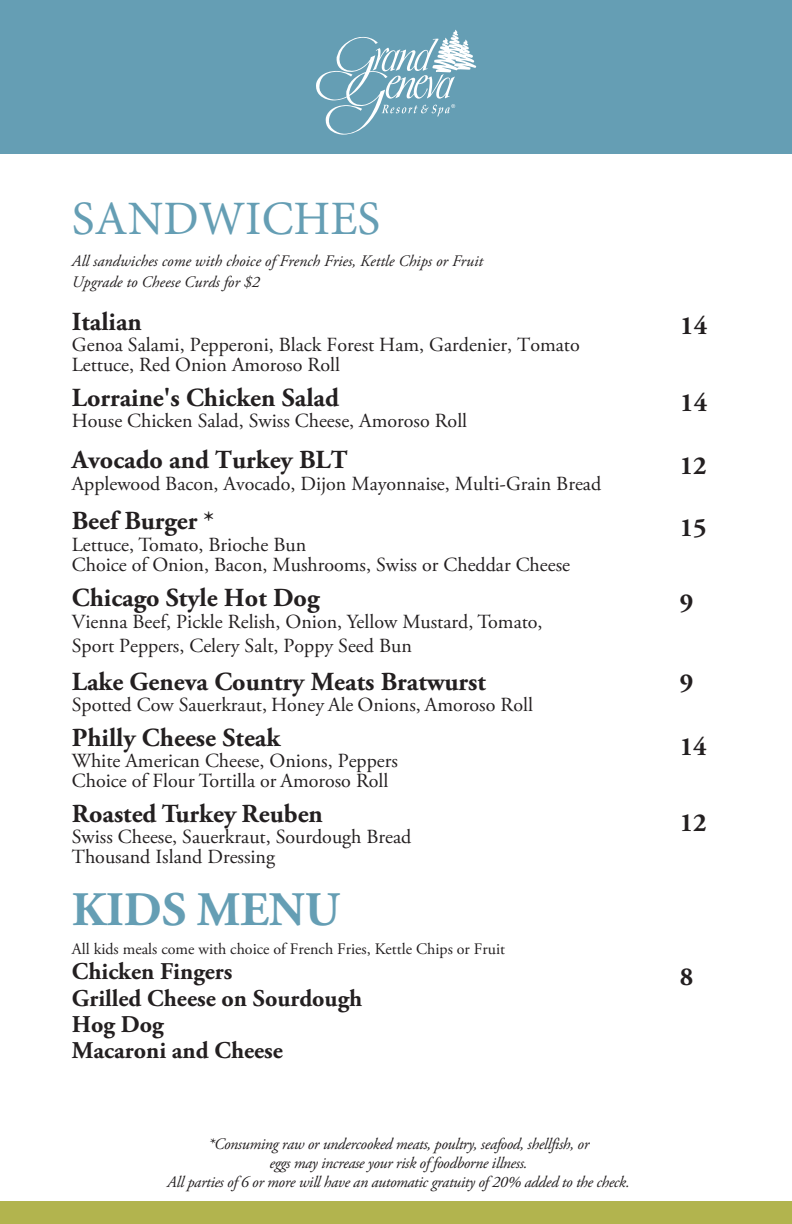
<style>
.page{position:relative;width:792px;height:1224px;background:#fff}
.page>*{position:absolute;margin:0;border:0;box-sizing:border-box;transform-origin:0 0}
.Item_Description{font:48px "Minion Pro";color:#659eb4}
.Item_Description-2{font:700 48px "Adobe Garamond Pro";color:#659eb4}
.Item_Description-3{font:700 26px "Adobe Garamond Pro";color:#231f20}
.Menu_Item{font:700 26px "Adobe Garamond Pro";color:#231f20}
.t1{font:700 26px "Adobe Garamond Pro";color:#221e1f}
.Item_Description-4{font:700 24px/26.2px "Adobe Garamond Pro";color:#231f20}
.Item_Description-5{font:20px/20px "Adobe Garamond Pro";color:#231f20}
.Item_Description-6{font:italic 16px/19.2px "Adobe Garamond Pro";letter-spacing:-.02em;color:#231f20;text-align:center}
.Item_Description-7{font:italic 16px/20.6px "Adobe Garamond Pro";color:#231f20}
.Item_Description-8{font:16px "Adobe Garamond Pro";color:#231f20}
</style>
<div class="page">
<div style="left:0;top:0;width:792px;height:153px;background:#659eb4"></div>
<div style="left:0;top:1201px;width:792px;height:23px;background:#b2b44e"></div>
<svg style="left:316px;top:30px;width:160px;height:105px"></svg>
<p class="Item_Description" style="left:72px;top:186px;width:310px">SANDWICHES</p>
<p class="Item_Description-7" style="left:72px;top:251px;width:413px">All sandwiches come with choice of French Fries, Kettle Chips or Fruit<br>Upgrade to Cheese Curds for $2</p>
<p class="Item_Description-3" style="left:72px;top:306px;width:72px">Italian</p>
<p class="Item_Description-5" style="left:72px;top:336px;width:509px">Genoa Salami, Pepperoni, Black Forest Ham, Gardenier, Tomato<br>Lettuce, Red Onion Amoroso Roll</p>
<p class="Item_Description-3" style="left:72px;top:382px;width:269px">Lorraine's Chicken Salad</p>
<p class="Item_Description-5" style="left:72px;top:412px;width:397px">House Chicken Salad, Swiss Cheese, Amoroso Roll</p>
<p class="Item_Description-3" style="left:72px;top:445px;width:277px">Avocado and Turkey BLT</p>
<p class="Item_Description-5" style="left:72px;top:474px;width:531px">Applewood Bacon, Avocado, Dijon Mayonnaise, Multi-Grain Bread</p>
<p class="Item_Description-3" style="left:72px;top:506px;width:144px">Beef Burger *</p>
<p class="Item_Description-5" style="left:72px;top:535px;width:500px">Lettuce, Tomato, Brioche Bun<br>Choice of Onion, Bacon, Mushrooms, Swiss or Cheddar Cheese</p>
<p class="Item_Description-3" style="left:72px;top:583px;width:249px">Chicago Style Hot Dog</p>
<p class="Item_Description-5" style="left:72px;top:610px;width:472px;line-height:23.8px">Vienna Beef, Pickle Relish, Onion, Yellow Mustard, Tomato,<br>Sport Peppers, Celery Salt, Poppy Seed Bun</p>
<p class="Item_Description-3" style="left:72px;top:667px;width:416px">Lake Geneva Country Meats Bratwurst</p>
<p class="Item_Description-5" style="left:72px;top:696px;width:463px">Spotted Cow Sauerkraut, Honey Ale Onions, Amoroso Roll</p>
<p class="Item_Description-3" style="left:72px;top:723px;width:210px">Philly Cheese Steak</p>
<p class="Item_Description-5" style="left:72px;top:752px;width:328px">White American Cheese, Onions, Peppers<br>Choice of Flour Tortilla or Amoroso Roll</p>
<p class="Item_Description-3" style="left:72px;top:799px;width:253px">Roasted Turkey Reuben</p>
<p class="Item_Description-5" style="left:72px;top:828px;width:341px">Swiss Cheese, Sauerkraut, Sourdough Bread<br>Thousand Island Dressing</p>
<p class="Item_Description-2" style="left:72px;top:882px;width:270px">KIDS MENU</p>
<p class="Item_Description-8" style="left:72px;top:939px;width:435px">All kids meals come with choice of French Fries, Kettle Chips or Fruit</p>
<p class="Item_Description-4" style="left:72px;top:959px;width:292px">Chicken Fingers<br>Grilled Cheese on Sourdough<br>Hog Dog<br>Macaroni and Cheese</p>
<p class="Item_Description-6" style="left:167px;top:1134px;width:464px">*Consuming raw or undercooked meats, poultry, seafood, shellfish, or<br>eggs may increase your risk of foodborne illness.<br>All parties of 6 or more will have an automatic gratuity of 20% added to the check.</p>
<h2 class="t1" style="left:680px;top:311px;width:29px">14</h2>
<p class="Menu_Item" style="left:680px;top:387px;width:29px">14</p>
<p class="Menu_Item" style="left:680px;top:450px;width:29px">12</p>
<p class="Menu_Item" style="left:680px;top:512px;width:29px">15</p>
<p class="Menu_Item" style="left:680px;top:587px;width:15px">9</p>
<p class="Menu_Item" style="left:680px;top:668px;width:15px">9</p>
<p class="Menu_Item" style="left:680px;top:731px;width:29px">14</p>
<p class="Menu_Item" style="left:680px;top:807px;width:29px">12</p>
<p class="Menu_Item" style="left:680px;top:961px;width:15px">8</p>
</div>
